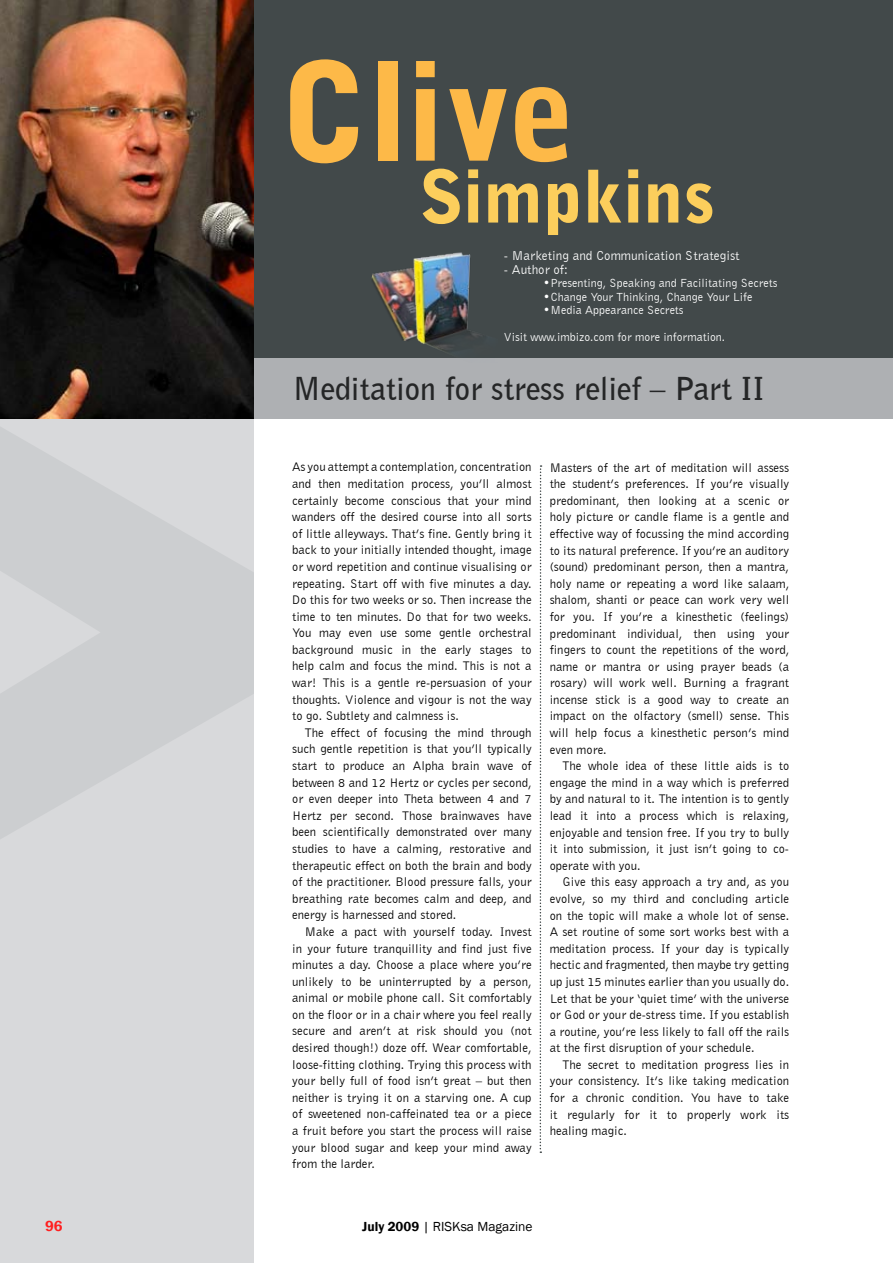
<style>
.page{position:relative;width:893px;height:1263px;background:#fff}
.page>*{position:absolute;margin:0;border:0;box-sizing:border-box;transform-origin:0 0}
.t1{font:900 135px "Bell Gothic Std";color:#fdb948}
.t2{font:900 72px "Bell Gothic Std";color:#fcce5c}
.t3{font:700 31.5px "Bell Gothic BT";color:#252627}
.t4{font:600 15px "Franklin Gothic";color:#ff1f20}
.t5{font:13.5px "Franklin Gothic";color:#000}
.t6{font:13.2px "Bell Gothic BT";color:#fff}
.t7{font:12.75px/16.6px "Bell Gothic BT";color:#000;text-align:justify}
.t8{font:12px "Bell Gothic BT";color:#fff}
.s1{font-weight:600}
</style>
<div class="page">
<div style="left:0;top:0;width:893px;height:360px;background:#42494a"></div>
<div style="left:57px;top:358px;width:836px;height:61px;background:#aeb0b3"></div>
<svg style="left:540px;top:465px;width:2px;height:688px"></svg>
<div style="left:0;top:396px;width:254px;height:867px;background:#d8d9db"></div>
<svg style="left:0;top:418px;width:254px;height:421px;fill:#ccced0"></svg>
<img style="left:0;top:0;width:254px;height:418px">
<img style="left:371px;top:268px;width:39px;height:73px">
<img style="left:410px;top:252px;width:69px;height:100px">
<p class="t4" style="left:45px;top:1217px;width:19px">96</p>
<h1 class="t1" style="left:279px;top:33px;width:299px">Clive</h1>
<h2 class="t2" style="left:419px;top:155px;width:298px">Simpkins</h2>
<p class="t6" style="left:504px;top:248px;width:237px">- Marketing and Communication Strategist</p>
<p class="t6" style="left:504px;top:261px;width:65px">- Author of:</p>
<p class="t8" style="left:543px;top:276px;width:236px">•Presenting, Speaking and Facilitating Secrets</p>
<p class="t8" style="left:543px;top:289px;width:211px">•Change Your Thinking, Change Your Life</p>
<p class="t8" style="left:543px;top:303px;width:142px">•Media Appearance Secrets</p>
<p class="t8" style="left:504px;top:330px;width:223px">Visit www.imbizo.com for more information.</p>
<h3 class="t3" style="left:293px;top:368px;width:473px">Meditation for stress relief – Part II</h3>
<p class="t7" style="left:292px;top:458px;width:241px">As you attempt a contemplation, concentration and then meditation process, you’ll almost certainly become conscious that your mind wanders off the desired course into all sorts of little alleyways. That’s fine. Gently bring it back to your initially intended thought, image or word repetition and continue visualising or repeating. Start off with five minutes a day.<br>Do this for two weeks or so. Then increase the time to ten minutes. Do that for two weeks.<br>You may even use some gentle orchestral background music in the early stages to help calm and focus the mind. This is not a war! This is a gentle re-persuasion of your thoughts. Violence and vigour is not the way to go. Subtlety and calmness is.</p>
<p class="t7" style="left:292px;top:724px;width:241px;text-indent:13px">The effect of focusing the mind through such gentle repetition is that you’ll typically start to produce an Alpha brain wave of between 8 and 12 Hertz or cycles per second, or even deeper into Theta between 4 and 7<br>Hertz per second. Those brainwaves have been scientifically demonstrated over many studies to have a calming, restorative and therapeutic effect on both the brain and body of the practitioner. Blood pressure falls, your breathing rate becomes calm and deep, and energy is harnessed and stored.</p>
<p class="t7" style="left:292px;top:923px;width:241px;text-indent:13px">Make a pact with yourself today. Invest in your future tranquillity and find just five minutes a day. Choose a place where you’re unlikely to be uninterrupted by a person, animal or mobile phone call. Sit comfortably on the floor or in a chair where you feel really secure and aren’t at risk should you (not desired though!) doze off. Wear comfortable, loose-fitting clothing. Trying this process with your belly full of food isn’t great – but then neither is trying it on a starving one. A cup of sweetened non-caffeinated tea or a piece a fruit before you start the process will raise your blood sugar and keep your mind away from the larder.</p>
<p class="t7" style="left:550px;top:459px;width:241px">Masters of the art of meditation will assess the student’s preferences. If you’re visually predominant, then looking at a scenic or holy picture or candle flame is a gentle and effective way of focussing the mind according to its natural preference. If you’re an auditory (sound) predominant person, then a mantra, holy name or repeating a word like salaam, shalom, shanti or peace can work very well for you. If you’re a kinesthetic (feelings) predominant individual, then using your fingers to count the repetitions of the word, name or mantra or using prayer beads (a rosary) will work well. Burning a fragrant incense stick is a good way to create an impact on the olfactory (smell) sense. This will help focus a kinesthetic person’s mind even more.</p>
<p class="t7" style="left:550px;top:757px;width:241px;text-indent:13px">The whole idea of these little aids is to engage the mind in a way which is preferred by and natural to it. The intention is to gently lead it into a process which is relaxing, enjoyable and tension free. If you try to bully it into submission, it just isn’t going to co&shy;operate with you.</p>
<p class="t7" style="left:550px;top:873px;width:241px;text-indent:13px">Give this easy approach a try and, as you evolve, so my third and concluding article on the topic will make a whole lot of sense.<br>A set routine of some sort works best with a meditation process. If your day is typically hectic and fragmented, then maybe try getting up just 15 minutes earlier than you usually do.<br>Let that be your ‘quiet time’ with the universe or God or your de-stress time. If you establish a routine, you’re less likely to fall off the rails at the first disruption of your schedule.</p>
<p class="t7" style="left:550px;top:1056px;width:241px;text-indent:13px">The secret to meditation progress lies in your consistency. It’s like taking medication for a chronic condition. You have to take it regularly for it to properly work its healing magic.</p>
<p class="t5" style="left:362px;top:1218px;width:172px"><span class="s1">July 2009</span> | RISKsa Magazine</p>
</div>
